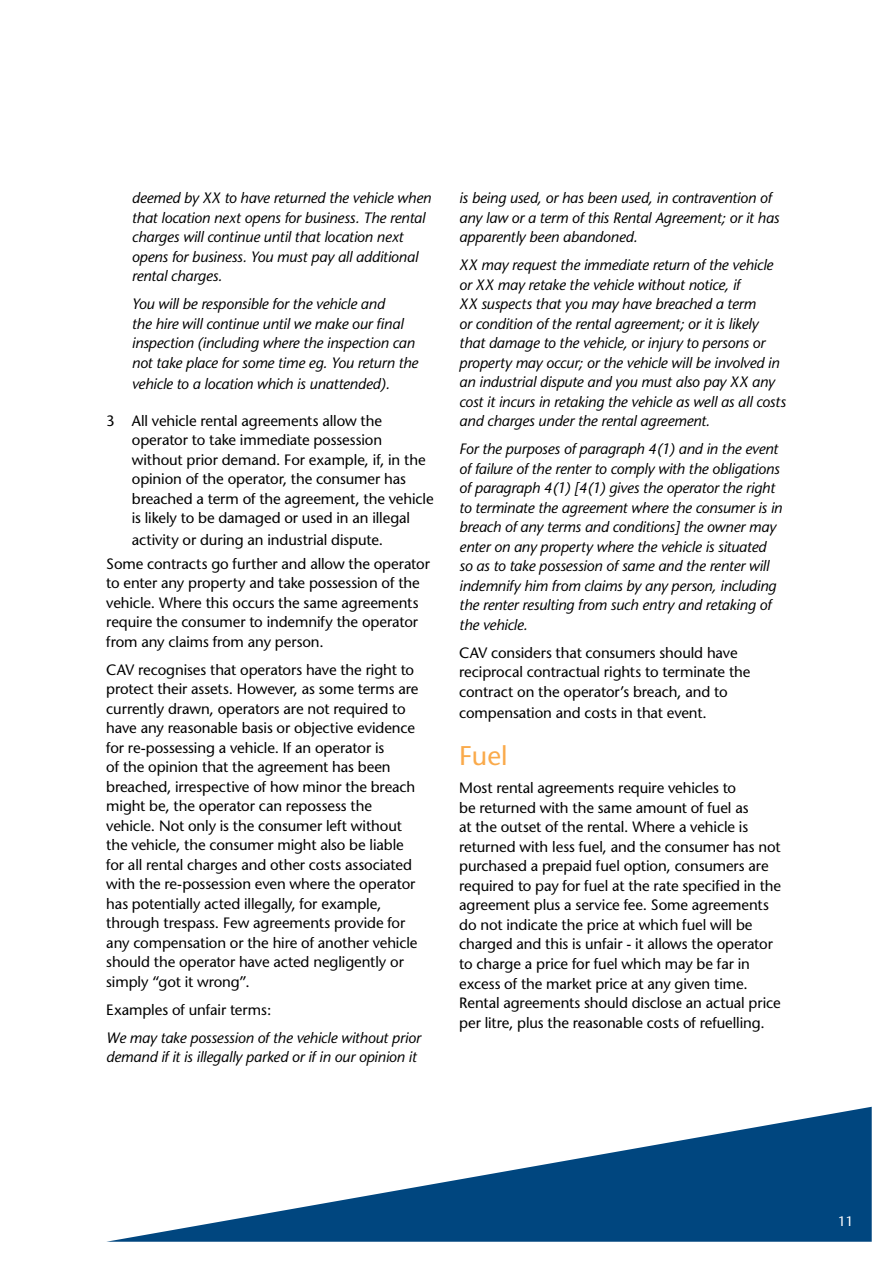
<style>
.page{position:relative;width:893px;height:1263px;background:#fff}
.page>*{position:absolute;margin:0;border:0;box-sizing:border-box;transform-origin:0 0}
.t1{font:27px "Stone Sans";color:#faaa4b}
.t2{font:15px/19.5px "Stone Sans";letter-spacing:-.005em;color:#000}
.t3{font:italic 15px/19.5px "Stone Sans";letter-spacing:-.01em;color:#000}
.t4{font:13.5px "Stone Sans";color:#fff}
</style>
<div class="page">
<svg style="left:106px;top:1107px;width:766px;height:135px"></svg>
<p class="t3" style="left:132px;top:188px;width:301px">deemed by XX to have returned the vehicle when that location next opens for business. The rental charges will continue until that location next opens for business. You must pay all additional rental charges.</p>
<p class="t3" style="left:132px;top:294px;width:288px">You will be responsible for the vehicle and<br>the hire will continue until we make our final inspection (including where the inspection can not take place for some time eg. You return the</p>
<p class="t3" style="left:132px;top:374px;width:260px">vehicle to a location which is unattended).</p>
<p class="t2" style="left:132px;top:411px;width:303px;text-indent:-26px">3 All vehicle rental agreements allow the operator to take immediate possession without prior demand. For example, if, in the opinion of the operator, the consumer has breached a term of the agreement, the vehicle is likely to be damaged or used in an illegal</p>
<p class="t2" style="left:106px;top:528px;width:325px;line-height:23.7px;text-indent:26px">activity or during an industrial dispute.<br>Some contracts go further and allow the operator</p>
<p class="t2" style="left:106px;top:573px;width:315px;text-align:justify">to enter any property and take possession of the vehicle. Where this occurs the same agreements require the consumer to indemnify the operator from any claims from any person.</p>
<p class="t2" style="left:106px;top:660px;width:314px">CAV recognises that operators have the right to protect their assets. However, as some terms are currently drawn, operators are not required to have any reasonable basis or objective evidence for re-possessing a vehicle. If an operator is<br>of the opinion that the agreement has been breached, irrespective of how minor the breach might be, the operator can repossess the vehicle. Not only is the consumer left without the vehicle, the consumer might also be liable for all rental charges and other costs associated with the re-possession even where the operator has potentially acted illegally, for example, through trespass. Few agreements provide for any compensation or the hire of another vehicle should the operator have acted negligently or simply “got it wrong”.</p>
<p class="t2" style="left:106px;top:1000px;width:167px">Examples of unfair terms:</p>
<p class="t3" style="left:106px;top:1028px;width:316px">We may take possession of the vehicle without prior demand if it is illegally parked or if in our opinion it</p>
<p class="t3" style="left:459px;top:188px;width:322px">is being used, or has been used, in contravention of any law or a term of this Rental Agreement; or it has apparently been abandoned.</p>
<p class="t3" style="left:459px;top:255px;width:328px">XX may request the immediate return of the vehicle or XX may retake the vehicle without notice, if<br>XX suspects that you may have breached a term<br>or condition of the rental agreement; or it is likely that damage to the vehicle, or injury to persons or property may occur; or the vehicle will be involved in an industrial dispute and you must also pay XX any cost it incurs in retaking the vehicle as well as all costs and charges under the rental agreement.</p>
<p class="t3" style="left:459px;top:439px;width:324px">For the purposes of paragraph 4(1) and in the event of failure of the renter to comply with the obligations of paragraph 4(1) [4(1) gives the operator the right to terminate the agreement where the consumer is in breach of any terms and conditions] the owner may enter on any property where the vehicle is situated so as to take possession of same and the renter will indemnify him from claims by any person, including the renter resulting from such entry and retaking of the vehicle.</p>
<p class="t2" style="left:459px;top:643px;width:293px">CAV considers that consumers should have reciprocal contractual rights to terminate the contract on the operator’s breach, and to</p>
<p class="t2" style="left:459px;top:703px;width:249px">compensation and costs in that event.</p>
<h1 class="t1" style="left:459px;top:740px;width:50px">Fuel</h1>
<p class="t2" style="left:459px;top:778px;width:323px">Most rental agreements require vehicles to<br>be returned with the same amount of fuel as<br>at the outset of the rental. Where a vehicle is returned with less fuel, and the consumer has not purchased a prepaid fuel option, consumers are required to pay for fuel at the rate specified in the agreement plus a service fee. Some agreements do not indicate the price at which fuel will be charged and this is unfair - it allows the operator to charge a price for fuel which may be far in excess of the market price at any given time.<br>Rental agreements should disclose an actual price per litre, plus the reasonable costs of refuelling.</p>
<p class="t4" style="left:838px;top:1213px;width:17px">11</p>
</div>
